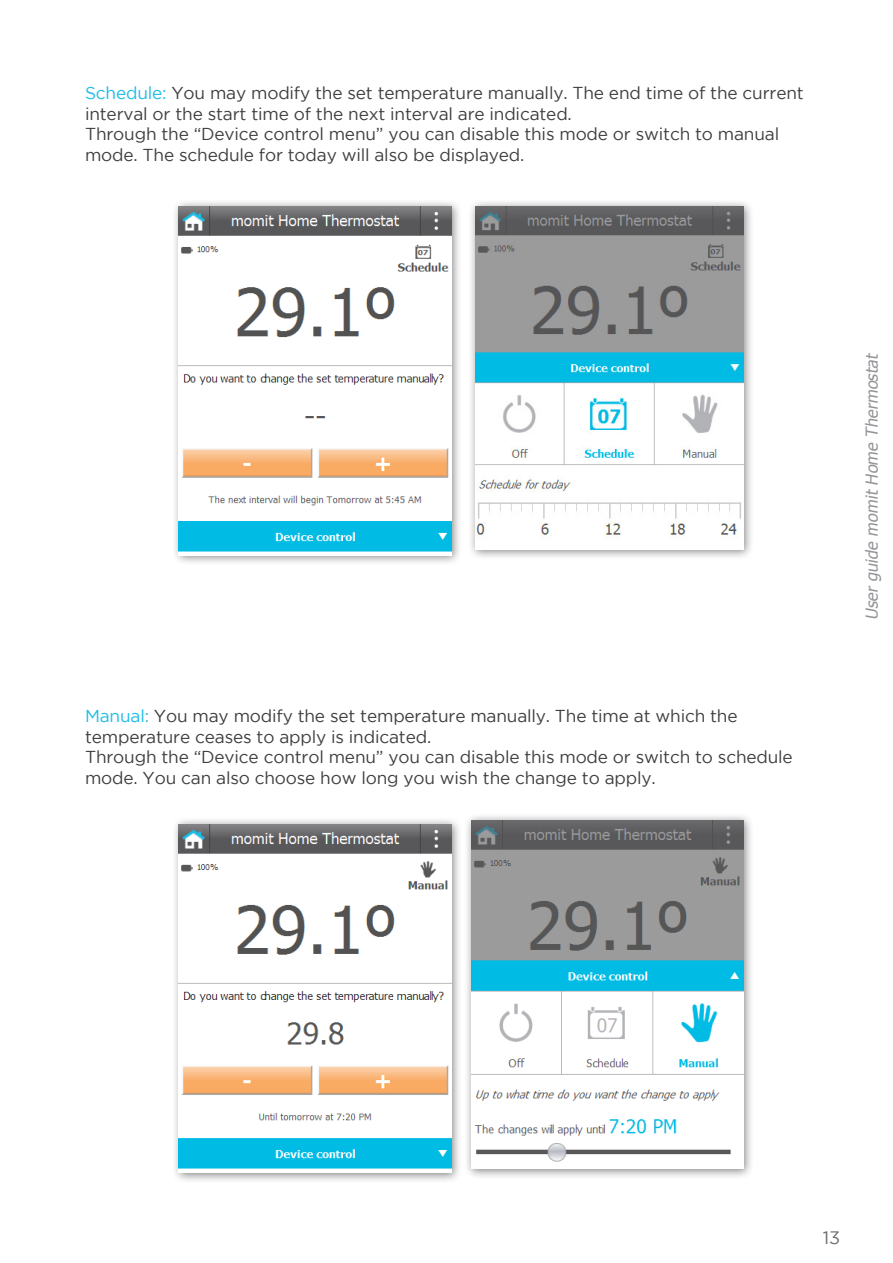
<style>
.page{position:relative;width:893px;height:1263px;background:#fff}
.page>*{position:absolute;margin:0;border:0;box-sizing:border-box;transform-origin:0 0}
.t1{font:18px "Gotham";color:#6c6d70}
.t2{font:17.25px/20.7px "Gotham";letter-spacing:-.01em;color:#3e3e3f}
.t3{font:italic 16.5px "Tahoma";color:#939598}
.s1{color:#1bbde7}
</style>
<div class="page">
<div style="left:171px;top:817px;width:291px;height:366px;background:#231f20;opacity:.55"></div>
<img style="left:179px;top:824px;width:272px;height:349px">
<div style="left:464px;top:813px;width:290px;height:366px;background:#231f20;opacity:.55"></div>
<img style="left:471px;top:820px;width:272px;height:349px">
<div style="left:171px;top:199px;width:291px;height:367px;background:#231f20;opacity:.55"></div>
<img style="left:179px;top:207px;width:272px;height:348px">
<div style="left:468px;top:199px;width:286px;height:361px;background:#231f20;opacity:.55"></div>
<img style="left:476px;top:207px;width:267px;height:342px">
<p class="t2" style="left:85px;top:82px;width:720px"><span class="s1">Schedule:</span> You may modify the set temperature manually. The end time of the current interval or the start time of the next interval are indicated.</p>
<p class="t2" style="left:85px;top:124px;width:696px">Through the “Device control menu” you can disable this mode or switch to manual mode. The schedule for today will also be displayed.</p>
<p class="t2" style="left:85px;top:705px;width:654px"><span class="s1">Manual:</span> You may modify the set temperature manually. The time at which the temperature ceases to apply is indicated.</p>
<p class="t2" style="left:85px;top:747px;width:709px">Through the “Device control menu” you can disable this mode or switch to schedule mode. You can also choose how long you wish the change to apply.</p>
<p class="t3" style="left:861px;top:620px;width:270px;rotate:-90deg">User guide momit Home Thermostat</p>
<p class="t1" style="left:823px;top:1228px;width:19px">13</p>
</div>
